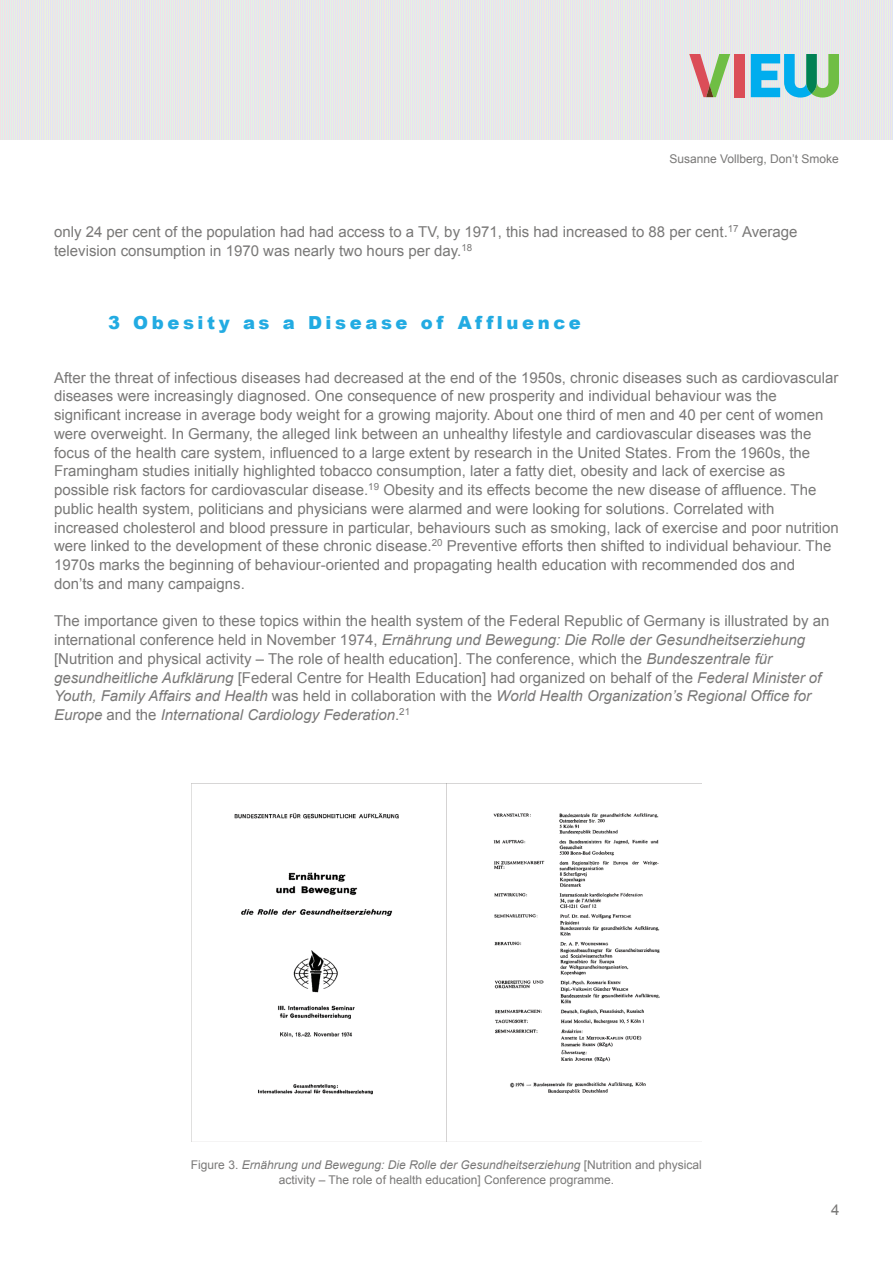
<style>
.page{position:relative;width:893px;height:1263px;background:#fff}
.page>*{position:absolute;margin:0;border:0;box-sizing:border-box;transform-origin:0 0}
.A_head{font:900 18px "Arial";letter-spacing:.2em;color:#22abe2}
.Body_text_first{font:15px/18.8px "Arial";color:#797877}
.Body_text_next{font:15px/18.8px "Arial";color:#797877}
.Figure_title{font:12px/15px "Arial";color:#797877;text-align:center}
.s1{font-style:italic}
</style>
<div class="page">
<img style="left:0;top:0;width:893px;height:140px">
<div style="left:734px;top:54px;width:10px;height:43px;background:#db4d58"></div>
<svg style="left:751px;top:54px;width:88px;height:44px;background:#64c0c4"></svg>
<svg style="left:689px;top:54px;width:41px;height:43px;background:#c6b69c"></svg>
<img style="left:191px;top:783px;width:511px;height:359px">
<p class="Figure_title" style="left:669px;top:151px;width:171px">Susanne Vollberg, Don’t Smoke</p>
<p class="Body_text_next" style="left:54px;top:223px;width:745px">only 24 per cent of the population had had access to a TV, by 1971, this had increased to 88 per cent.<sup>17</sup> Average television consumption in 1970 was nearly two hours per day.<sup>18</sup></p>
<p class="A_head" style="left:108px;top:309px;width:474px">3 Obesity as a Disease of Affluence</p>
<p class="Body_text_first" style="left:54px;top:368px;width:786px">After the threat of infectious diseases had decreased at the end of the 1950s, chronic diseases such as cardiovascular diseases were increasingly diagnosed. One consequence of new prosperity and individual behaviour was the significant increase in average body weight for a growing majority. About one third of men and 40 per cent of women were overweight. In Germany, the alleged link between an unhealthy lifestyle and cardiovascular diseases was the focus of the health care system, influenced to a large extent by research in the United States. From the 1960s, the Framingham studies initially highlighted tobacco consumption, later a fatty diet, obesity and lack of exercise as possible risk factors for cardiovascular disease.<sup>19</sup> Obesity and its effects become the new disease of affluence. The public health system, politicians and physicians were alarmed and were looking for solutions. Correlated with increased cholesterol and blood pressure in particular, behaviours such as smoking, lack of exercise and poor nutrition were linked to the development of these chronic disease.<sup>20</sup> Preventive efforts then shifted to individual behaviour. The 1970s marks the beginning of behaviour-oriented and propagating health education with recommended dos and don’ts and many campaigns.</p>
<p class="Body_text_next" style="left:54px;top:612px;width:777px">The importance given to these topics within the health system of the Federal Republic of Germany is illustrated by an international conference held in November 1974, <span class="s1">Ernährung und Bewegung: Die Rolle der Gesundheitserziehung </span>[Nutrition and physical activity – The role of health education]. The conference, which the <span class="s1">Bundeszentrale für gesundheitliche Aufklärung</span> [Federal Centre for Health Education] had organized on behalf of the <span class="s1">Federal Minister of Youth, Family Affairs and Health</span> was held in collaboration with the <span class="s1">World Health Organization’s Regional Office for Europe</span> and the <span class="s1">International Cardiology Federation</span>.<sup>21</sup></p>
<p class="Figure_title" style="left:191px;top:1157px;width:512px">Figure 3. <span class="s1">Ernährung und Bewegung: Die Rolle der Gesundheitserziehung</span> [Nutrition and physical activity – The role of health education] Conference programme.</p>
<p class="Body_text_first" style="left:831px;top:1201px;width:10px">4</p>
</div>
